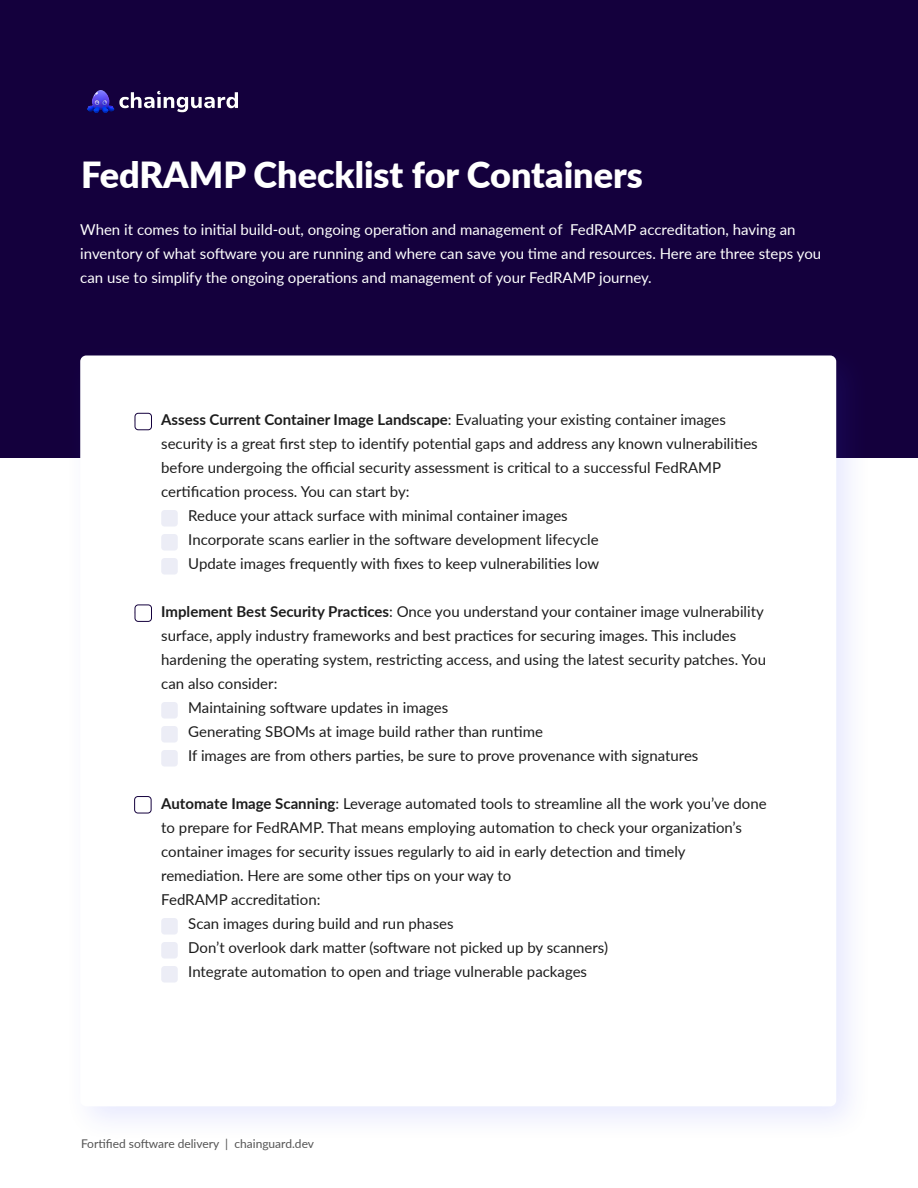
<style>
.page{position:relative;width:918px;height:1188px;background:#fff}
.page>*{position:absolute;margin:0;border:0;box-sizing:border-box;transform-origin:0 0}
.t1{font:900 36px "Lato";color:#fff}
.t2{font:15px/24px "Lato";color:#1c1c1c}
.t3{font:15px/24px "Lato";color:#fff}
.t4{font:12px "Lato";color:#545454}
.s1{font-weight:700}
</style>
<div class="page">
<div style="left:0;top:0;width:918px;height:458px;background:#14003d"></div>
<div style="left:64px;top:339px;width:810px;height:805px;background:#3443f4;opacity:.12"></div>
<div style="left:80px;top:355px;width:756px;height:751px;background:#fff;border-radius:6px"></div>
<div style="left:135px;top:413px;width:17px;height:17px;border:1px solid #14003d;border-radius:3px"></div>
<div style="left:161px;top:510px;width:17px;height:17px;background:#ecedf6;border-radius:3px"></div>
<div style="left:161px;top:534px;width:17px;height:17px;background:#ecedf6;border-radius:3px"></div>
<div style="left:161px;top:558px;width:17px;height:17px;background:#ecedf6;border-radius:3px"></div>
<div style="left:135px;top:605px;width:17px;height:17px;border:1px solid #14003d;border-radius:3px"></div>
<div style="left:134px;top:796px;width:17px;height:17px;border:1px solid #14003d;border-radius:3px"></div>
<div style="left:161px;top:702px;width:17px;height:17px;background:#ecedf6;border-radius:3px"></div>
<div style="left:161px;top:726px;width:17px;height:17px;background:#ecedf6;border-radius:3px"></div>
<div style="left:161px;top:750px;width:17px;height:17px;background:#ecedf6;border-radius:3px"></div>
<div style="left:161px;top:918px;width:17px;height:17px;background:#ecedf6;border-radius:3px"></div>
<div style="left:161px;top:942px;width:17px;height:17px;background:#ecedf6;border-radius:3px"></div>
<div style="left:161px;top:966px;width:17px;height:17px;background:#ecedf6;border-radius:3px"></div>
<img style="left:87px;top:90px;width:151px;height:23px">
<p class="t1" style="left:81px;top:148px;width:563px">FedRAMP Checklist for Containers</p>
<p class="t3" style="left:80px;top:217px;width:742px">When it comes to initial build-out, ongoing operation and management of FedRAMP accreditation, having an inventory of what software you are running and where can save you time and resources. Here are three steps you can use to simplify the ongoing operations and management of your FedRAMP journey.</p>
<p class="t2" style="left:161px;top:407px;width:598px;text-indent:-27px"><span class="s1">• Assess Current Container Image Landscape</span>: Evaluating your existing container images security is a great first step to identify potential gaps and address any known vulnerabilities before undergoing the official security assessment is critical to a successful FedRAMP certification process. You can start by:</p>
<p class="t2" style="left:161px;top:503px;width:408px">• Reduce your attack surface with minimal container images</p>
<p class="t2" style="left:161px;top:527px;width:439px">• Incorporate scans earlier in the software development lifecycle</p>
<p class="t2" style="left:161px;top:551px;width:440px">• Update images frequently with fixes to keep vulnerabilities low</p>
<p class="t2" style="left:161px;top:599px;width:606px;text-indent:-27px"><span class="s1">• Implement Best Security Practices</span>: Once you understand your container image vulnerability surface, apply industry frameworks and best practices for securing images. This includes hardening the operating system, restricting access, and using the latest security patches. You can also consider:</p>
<p class="t2" style="left:161px;top:695px;width:289px">• Maintaining software updates in images</p>
<p class="t2" style="left:161px;top:719px;width:383px">• Generating SBOMs at image build rather than runtime</p>
<p class="t2" style="left:161px;top:743px;width:539px">• If images are from others parties, be sure to prove provenance with signatures</p>
<p class="t2" style="left:161px;top:791px;width:607px;text-indent:-27px"><span class="s1">• Automate Image Scanning</span>: Leverage automated tools to streamline all the work you’ve done to prepare for FedRAMP. That means employing automation to check your organization’s container images for security issues regularly to aid in early detection and timely remediation. Here are some other tips on your way to<br>FedRAMP accreditation:</p>
<p class="t2" style="left:161px;top:911px;width:294px">• Scan images during build and run phases</p>
<p class="t2" style="left:161px;top:935px;width:448px">• Don’t overlook dark matter (software not picked up by scanners)</p>
<p class="t2" style="left:161px;top:959px;width:427px">• Integrate automation to open and triage vulnerable packages</p>
<p class="t4" style="left:81px;top:1135px;width:235px">Fortified software delivery | chainguard.dev</p>
</div>
